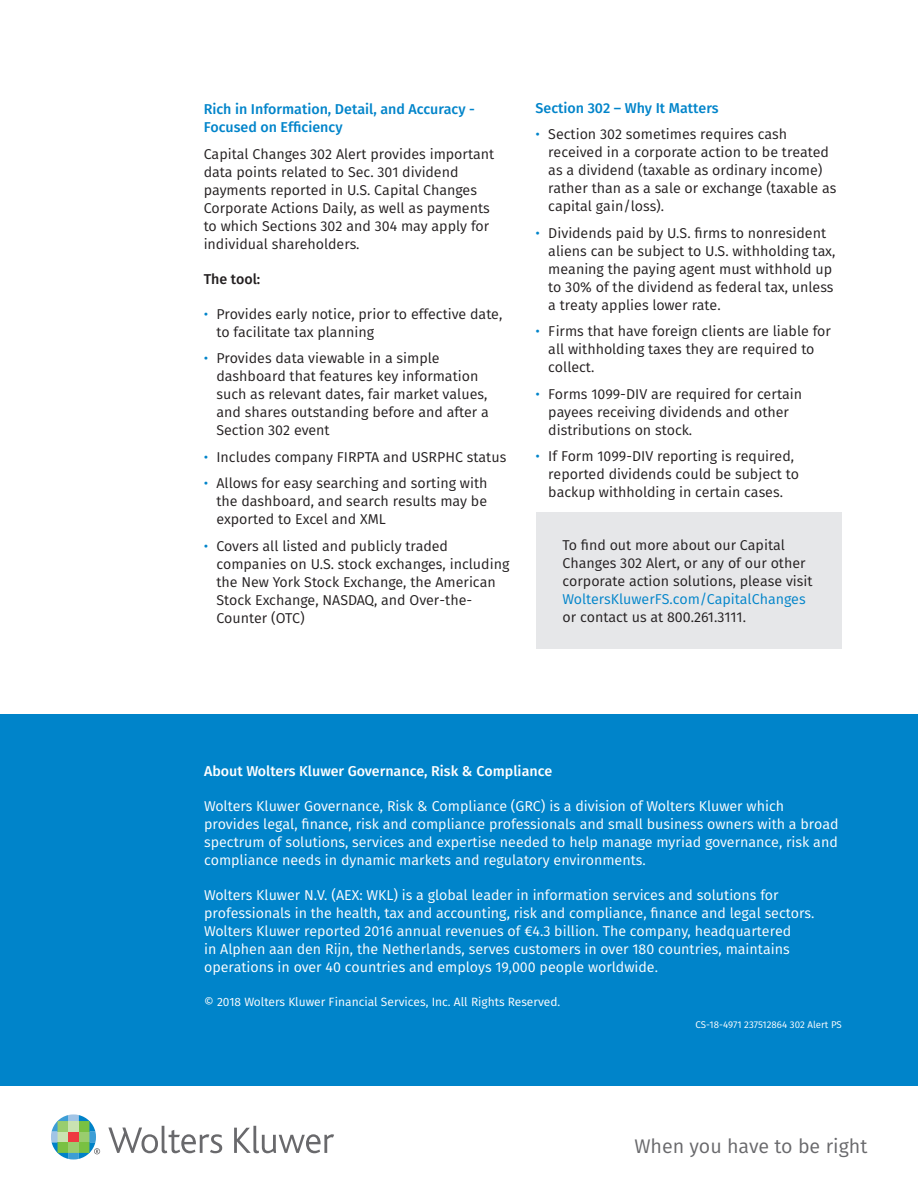
<style>
.page{position:relative;width:918px;height:1188px;background:#fff}
.page>*{position:absolute;margin:0;border:0;box-sizing:border-box;transform-origin:0 0}
.t1{font:19.65px "Fira Sans";color:#69696c}
.Text{font:14.25px/18px "Fira Sans";color:#231f20}
.Text-2{font:14.25px/18px "Fira Sans";color:#fff}
.Subhead{font:500 14.25px/18px "Fira Sans";color:#0084ca}
.Text-3{font:500 14.25px "Fira Sans";color:#fff}
.Text-4{font:500 14.25px "Fira Sans";color:#231f20}
.Copyright{font:12px "Fira Sans";color:#fff}
.Product_Number{font:9.75px "Fira Sans";color:#fff}
.s1{color:#0084ca}
</style>
<div class="page">
<div style="left:0;top:714px;width:918px;height:372px;background:#0084ca"></div>
<svg style="left:108px;top:1126px;width:114px;height:27px"></svg>
<svg style="left:234px;top:1126px;width:100px;height:27px"></svg>
<svg style="left:51px;top:1114px;width:49px;height:46px"></svg>
<div style="left:536px;top:513px;width:305px;height:136px;background:#e6e7e9"></div>
<p class="Subhead" style="left:204px;top:100px;width:273px">Rich in Information, Detail, and Accuracy -<br>Focused on Efficiency</p>
<p class="Text" style="left:204px;top:145px;width:292px">Capital Changes 302 Alert provides important data points related to Sec. 301 dividend payments reported in U.S. Capital Changes Corporate Actions Daily, as well as payments to which Sections 302 and 304 may apply for individual shareholders.</p>
<p class="Text-4" style="left:204px;top:269px;width:58px">The tool:</p>
<p class="Text" style="left:216px;top:305px;width:287px;text-indent:-13px"><span class="s1">•</span> Provides early notice, prior to effective date, to facilitate tax planning</p>
<p class="Text" style="left:216px;top:349px;width:274px;text-indent:-13px"><span class="s1">•</span> Provides data viewable in a simple dashboard that features key information such as relevant dates, fair market values, and shares outstanding before and after a Section 302 event</p>
<p class="Text" style="left:204px;top:448px;width:304px"><span class="s1">•</span> Includes company FIRPTA and USRPHC status</p>
<p class="Text" style="left:216px;top:474px;width:273px;text-align:justify;text-indent:-13px"><span class="s1">•</span> Allows for easy searching and sorting with the dashboard, and search results may be exported to Excel and XML</p>
<p class="Text" style="left:216px;top:537px;width:294px;text-indent:-13px"><span class="s1">•</span> Covers all listed and publicly traded companies on U.S. stock exchanges, including the New York Stock Exchange, the American Stock Exchange, NASDAQ, and Over-the-Counter (OTC)</p>
<p class="Subhead" style="left:536px;top:99px;width:185px">Section 302 – Why It Matters</p>
<p class="Text" style="left:548px;top:125px;width:290px;text-indent:-13px"><span class="s1">•</span> Section 302 sometimes requires cash received in a corporate action to be treated as a dividend (taxable as ordinary income) rather than as a sale or exchange (taxable as capital gain/loss).</p>
<p class="Text" style="left:548px;top:224px;width:289px;text-indent:-13px"><span class="s1">•</span> Dividends paid by U.S. firms to nonresident aliens can be subject to U.S. withholding tax, meaning the paying agent must withhold up to 30% of the dividend as federal tax, unless a treaty applies lower rate.</p>
<p class="Text" style="left:548px;top:322px;width:284px;text-indent:-13px"><span class="s1">•</span> Firms that have foreign clients are liable for all withholding taxes they are required to collect.</p>
<p class="Text" style="left:548px;top:385px;width:255px;text-indent:-13px"><span class="s1">•</span> Forms 1099-DIV are required for certain payees receiving dividends and other distributions on stock.</p>
<p class="Text" style="left:548px;top:447px;width:252px;text-indent:-13px"><span class="s1">•</span> If Form 1099-DIV reporting is required, reported dividends could be subject to backup withholding in certain cases.</p>
<p class="Text" style="left:563px;top:536px;width:252px">To find out more about our Capital Changes 302 Alert, or any of our other corporate action solutions, please visit <span class="s1">WoltersKluwerFS.com/CapitalChanges </span>or contact us at 800.261.3111.</p>
<p class="Text-3" style="left:204px;top:761px;width:350px">About Wolters Kluwer Governance, Risk &amp; Compliance</p>
<p class="Text-2" style="left:204px;top:797px;width:636px">Wolters Kluwer Governance, Risk &amp; Compliance (GRC) is a division of Wolters Kluwer which provides legal, finance, risk and compliance professionals and small business owners with a broad spectrum of solutions, services and expertise needed to help manage myriad governance, risk and compliance needs in dynamic markets and regulatory environments.</p>
<p class="Text-2" style="left:204px;top:886px;width:612px">Wolters Kluwer N.V. (AEX: WKL) is a global leader in information services and solutions for professionals in the health, tax and accounting, risk and compliance, finance and legal sectors.<br>Wolters Kluwer reported 2016 annual revenues of €4.3 billion. The company, headquartered<br>in Alphen aan den Rijn, the Netherlands, serves customers in over 180 countries, maintains operations in over 40 countries and employs 19,000 people worldwide.</p>
<p class="Copyright" style="left:204px;top:993px;width:358px">© 2018 Wolters Kluwer Financial Services, Inc. All Rights Reserved.</p>
<p class="Product_Number" style="left:695px;top:1018px;width:148px">CS-18-4971 237512864 302 Alert PS</p>
<h1 class="t1" style="left:634px;top:1132px;width:235px">When you have to be right</h1>
</div>
